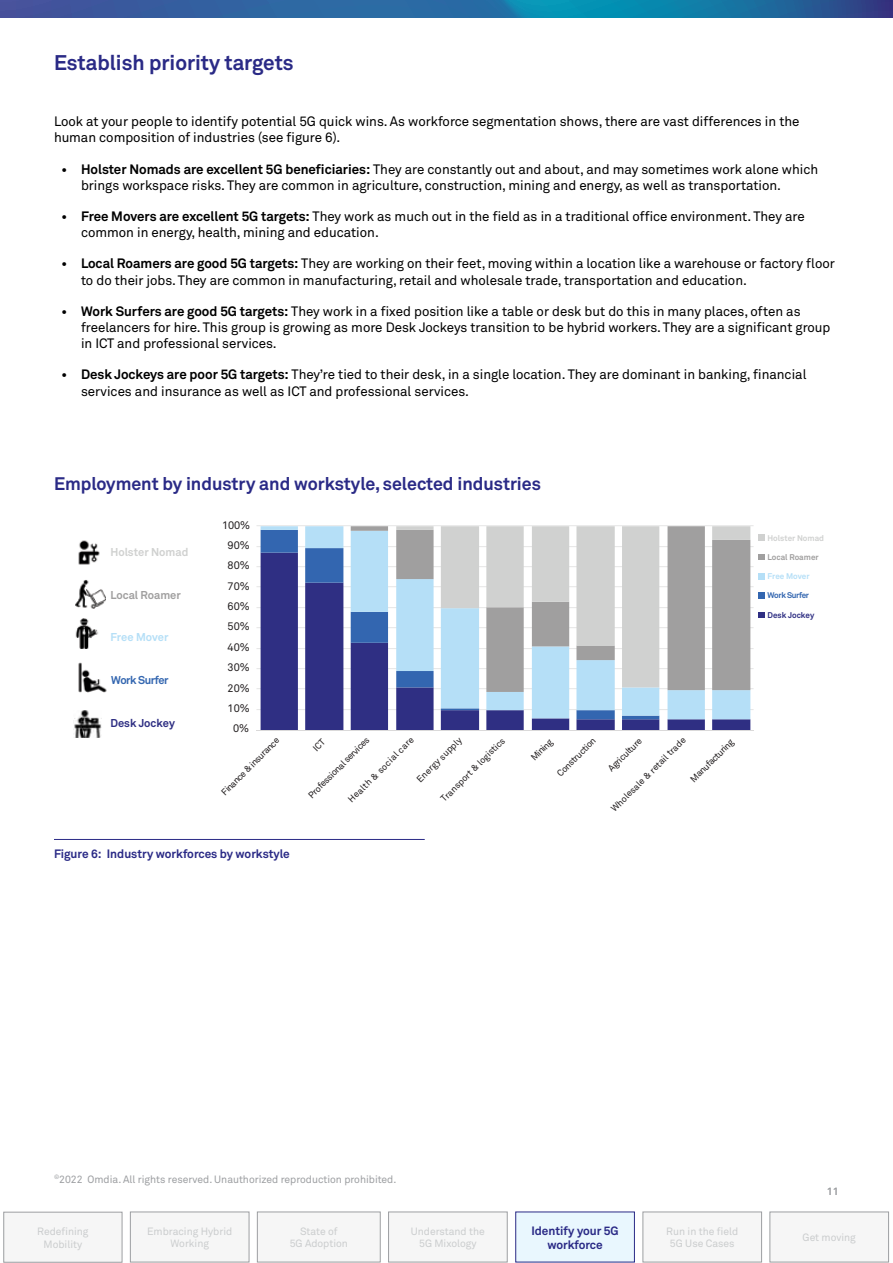
<style>
.page{position:relative;width:893px;height:1263px;background:#fff}
.page>*{position:absolute;margin:0;border:0;box-sizing:border-box;transform-origin:0 0}
.t1{font:700 21px "Telstra Akkurat";color:#2a2a86}
.t2{font:700 18px "Telstra Akkurat";color:#2a2a86}
.t3{font:13.5px/16.2px "Telstra Akkurat";color:#000}
.t4{font:700 12px/14.4px "Telstra Akkurat";color:#2a2a86;text-align:center}
.t5{font:700 11.25px "Telstra Akkurat";color:#d0d1d0}
.t6{font:700 11.25px "Telstra Akkurat";color:#a09f9f}
.t7{font:700 11.25px "Telstra Akkurat";letter-spacing:-.04em;color:#3366b0}
.t8{font:700 11.25px "Telstra Akkurat";color:#2f2f83}
.t9{font:700 11.25px "Telstra Akkurat";color:#b5dff7}
.t10{font:10.95px "Telstra Akkurat";letter-spacing:-.005em;color:#231f20}
.t11{font:10.5px/12.6px "Telstra Akkurat";color:#cbcdce;text-align:center}
.t12{font:10.5px "Telstra Akkurat";color:#9d9fa2}
.t13{font:9.15px "Telstra Akkurat";color:#231f20}
.t14{font:700 8.25px "Telstra Akkurat";color:#d0d1d0}
.t15{font:700 8.25px "Telstra Akkurat";color:#a09f9f}
.t16{font:700 8.25px "Telstra Akkurat";letter-spacing:-.04em;color:#3366b0}
.t17{font:700 8.25px "Telstra Akkurat";color:#2f2f83}
.t18{font:700 8.25px "Telstra Akkurat";color:#b5dff7}
.s1{font-weight:700}
</style>
<div class="page">
<svg style="left:0;top:0;width:893px;height:18px;background:#2569a1"></svg>
<div style="left:4px;top:1212px;width:118px;height:50px;background:#f6f6f6"></div>
<div style="left:4px;top:1212px;width:118px;height:50px;border:1px solid #9d9fa2"></div>
<div style="left:516px;top:1212px;width:118px;height:50px;background:#e9f7fe"></div>
<div style="left:257px;top:1212px;width:123px;height:50px;background:#f6f6f6"></div>
<div style="left:257px;top:1212px;width:123px;height:50px;border:1px solid #9d9fa2"></div>
<div style="left:770px;top:1212px;width:119px;height:50px;background:#f6f6f6"></div>
<div style="left:770px;top:1212px;width:119px;height:50px;border:1px solid #9d9fa2"></div>
<div style="left:389px;top:1212px;width:118px;height:50px;background:#f6f6f6"></div>
<div style="left:388px;top:1212px;width:119px;height:50px;border:1px solid #9d9fa2"></div>
<div style="left:130px;top:1212px;width:119px;height:50px;background:#f6f6f6"></div>
<div style="left:130px;top:1212px;width:119px;height:50px;border:1px solid #9d9fa2"></div>
<div style="left:643px;top:1212px;width:119px;height:50px;background:#f6f6f6"></div>
<div style="left:643px;top:1212px;width:119px;height:50px;border:1px solid #9d9fa2"></div>
<hr style="left:256px;top:709px;width:498px;height:1px;background:#dad9d9">
<hr style="left:256px;top:688px;width:498px;height:1px;background:#dad9d9">
<hr style="left:256px;top:668px;width:498px;height:1px;background:#dad9d9">
<hr style="left:256px;top:648px;width:498px;height:1px;background:#dad9d9">
<hr style="left:256px;top:627px;width:498px;height:1px;background:#dad9d9">
<hr style="left:256px;top:607px;width:498px;height:1px;background:#dad9d9">
<hr style="left:256px;top:586px;width:498px;height:1px;background:#dad9d9">
<hr style="left:256px;top:566px;width:498px;height:1px;background:#dad9d9">
<hr style="left:256px;top:546px;width:498px;height:1px;background:#dad9d9">
<hr style="left:256px;top:525px;width:498px;height:1px;background:#dad9d9">
<svg style="left:261px;top:719px;width:489px;height:11px;background:#505197"></svg>
<svg style="left:261px;top:526px;width:489px;height:193px;background:#7180b7"></svg>
<svg style="left:351px;top:526px;width:399px;height:166px"></svg>
<svg style="left:396px;top:526px;width:354px;height:161px;background:#c1c8cc"></svg>
<hr style="left:256px;top:730px;width:498px;height:1px;background:#dad9d9">
<div style="left:759px;top:534px;width:6px;height:7px;background:#d0d1d0"></div>
<svg style="left:759px;top:554px;width:6px;height:6px"></svg>
<svg style="left:759px;top:574px;width:6px;height:6px"></svg>
<svg style="left:759px;top:593px;width:6px;height:6px"></svg>
<svg style="left:759px;top:613px;width:6px;height:5px"></svg>
<img style="left:78px;top:662px;width:29px;height:31px">
<img style="left:75px;top:619px;width:23px;height:30px">
<img style="left:73px;top:710px;width:28px;height:28px">
<img style="left:78px;top:540px;width:22px;height:25px">
<img style="left:76px;top:580px;width:30px;height:29px">
<hr style="left:54px;top:839px;width:371px;height:1px;background:#2a2a86">
<h1 class="t1" style="left:54px;top:50px;width:241px">Establish priority targets</h1>
<p class="t3" style="left:54px;top:113px;width:747px">Look at your people to identify potential 5G quick wins. As workforce segmentation shows, there are vast differences in the human composition of industries (see figure 6).</p>
<p class="t3" style="left:81px;top:161px;width:739px;text-indent:-19px"><span class="s1">• Holster Nomads are excellent 5G beneficiaries:</span> They are constantly out and about, and may sometimes work alone which brings workspace risks. They are common in agriculture, construction, mining and energy, as well as transportation.</p>
<p class="t3" style="left:81px;top:208px;width:725px;text-indent:-19px"><span class="s1">• Free Movers are excellent 5G targets:</span> They work as much out in the field as in a traditional office environment. They are common in energy, health, mining and education.</p>
<p class="t3" style="left:81px;top:256px;width:755px;text-indent:-19px"><span class="s1">• Local Roamers are good 5G targets:</span> They are working on their feet, moving within a location like a warehouse or factory floor to do their jobs. They are common in manufacturing, retail and wholesale trade, transportation and education.</p>
<p class="t3" style="left:81px;top:303px;width:751px;text-indent:-19px"><span class="s1">• Work Surfers are good 5G targets:</span> They work in a fixed position like a table or desk but do this in many places, often as freelancers for hire. This group is growing as more Desk Jockeys transition to be hybrid workers. They are a significant group in ICT and professional services.</p>
<p class="t3" style="left:81px;top:367px;width:727px;text-indent:-19px"><span class="s1">• Desk Jockeys are poor 5G targets:</span> They’re tied to their desk, in a single location. They are dominant in banking, financial services and insurance as well as ICT and professional services.</p>
<h2 class="t2" style="left:54px;top:472px;width:488px">Employment by industry and workstyle, selected industries</h2>
<p class="t5" style="left:110px;top:545px;width:80px">Holster Nomad</p>
<p class="t6" style="left:110px;top:588px;width:72px">Local Roamer</p>
<p class="t9" style="left:110px;top:630px;width:59px">Free Mover</p>
<p class="t7" style="left:111px;top:673px;width:59px">Work Surfer</p>
<p class="t8" style="left:110px;top:716px;width:66px">Desk Jockey</p>
<p class="t10" style="left:222px;top:519px;width:30px">100%</p>
<p class="t10" style="left:228px;top:539px;width:24px">90%</p>
<p class="t10" style="left:228px;top:559px;width:24px">80%</p>
<p class="t10" style="left:228px;top:580px;width:24px">70%</p>
<p class="t10" style="left:228px;top:600px;width:24px">60%</p>
<p class="t10" style="left:228px;top:620px;width:24px">50%</p>
<p class="t10" style="left:228px;top:641px;width:24px">40%</p>
<p class="t10" style="left:228px;top:661px;width:24px">30%</p>
<p class="t10" style="left:228px;top:682px;width:24px">20%</p>
<p class="t10" style="left:228px;top:702px;width:24px">10%</p>
<p class="t10" style="left:233px;top:722px;width:17px">0%</p>
<p class="t13" style="left:346px;top:797px;width:90px;rotate:-45deg">Health &amp; social care</p>
<p class="t13" style="left:414px;top:776px;width:61px;rotate:-45deg">Energy supply</p>
<p class="t13" style="left:609px;top:806px;width:103px;rotate:-45deg">Wholesale &amp; retail trade</p>
<p class="t13" style="left:688px;top:776px;width:58px;rotate:-45deg">Manufacturing</p>
<p class="t13" style="left:219px;top:790px;width:79px;rotate:-45deg">Finance &amp; insurance</p>
<p class="t13" style="left:306px;top:793px;width:83px;rotate:-45deg">Professional services</p>
<p class="t13" style="left:439px;top:796px;width:88px;rotate:-45deg">Transport &amp; logistics</p>
<p class="t13" style="left:529px;top:755px;width:28px;rotate:-45deg">Mining</p>
<p class="t13" style="left:555px;top:771px;width:52px;rotate:-45deg">Construction</p>
<p class="t13" style="left:606px;top:766px;width:45px;rotate:-45deg">Agriculture</p>
<p class="t4" style="left:54px;top:847px;width:237px">Figure 6: Industry workforces by workstyle</p>
<p class="t14" style="left:767px;top:533px;width:58px">Holster Nomad</p>
<p class="t15" style="left:767px;top:552px;width:53px">Local Roamer</p>
<p class="t18" style="left:767px;top:571px;width:44px">Free Mover</p>
<p class="t16" style="left:767px;top:590px;width:43px">Work Surfer</p>
<p class="t17" style="left:767px;top:610px;width:48px">Desk Jockey</p>
<p class="t12" style="left:54px;top:1173px;width:344px"><sup>©</sup>2022 Omdia. All rights reserved. Unauthorized reproduction prohibited.</p>
<p class="t12" style="left:827px;top:1185px;width:13px">11</p>
<p class="t11" style="left:37px;top:1225px;width:53px">Redefining<br>Mobility</p>
<p class="t4" style="left:531px;top:1223px;width:89px">Identify your 5G workforce</p>
<p class="t11" style="left:147px;top:1225px;width:87px">Embracing Hybrid<br>Working</p>
<p class="t11" style="left:666px;top:1225px;width:73px">Run in the field<br>5G Use Cases</p>
<p class="t11" style="left:290px;top:1225px;width:60px">State of<br>5G Adoption</p>
<p class="t11" style="left:803px;top:1231px;width:55px">Get moving</p>
<p class="t11" style="left:411px;top:1225px;width:75px">Understand the<br>5G Mixology</p>
</div>
